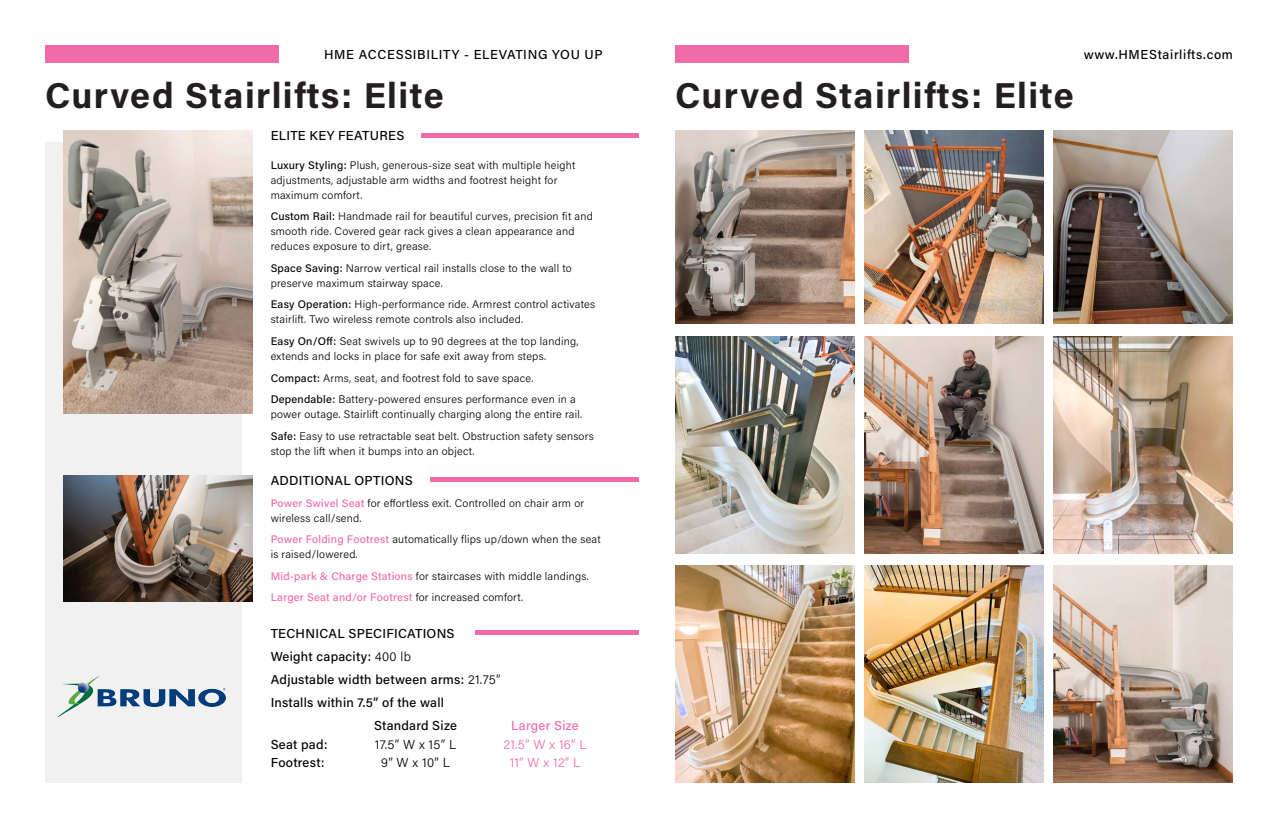
<style>
.page{position:relative;width:1278px;height:828px;background:#fff}
.page>*{position:absolute;margin:0;border:0;box-sizing:border-box;transform-origin:0 0}
.t1{font:700 36px "Acumin Pro";letter-spacing:.04em;color:#231f20}
.t2{font:500 13px "Acumin Pro";letter-spacing:.02em;color:#000}
.t3{font:500 13px "Acumin Pro";letter-spacing:.055em;color:#000}
.t4{font:500 13px "Acumin Pro";letter-spacing:.05em;color:#000}
.t5{font:300 13px "Acumin Pro";letter-spacing:.03em;color:#f06ba8}
.t6{font:300 13px "Acumin Pro";color:#000}
.t7{font:500 13px "Acumin Pro";letter-spacing:.02em;color:#f06ba8}
.t8{font:300 11px/15px "Acumin Pro";letter-spacing:.02em;color:#040503}
.t9{font:500 11px "Acumin Pro";letter-spacing:.02em;color:#f06ba8}
.s1{font-weight:500}
.s2{font-weight:500;color:#f06ba8}
.s3{font-weight:300;color:#040503}
.s4{font-weight:300}
</style>
<div class="page">
<img style="left:675px;top:566px;width:180px;height:217px">
<img style="left:1053px;top:566px;width:180px;height:217px">
<img style="left:864px;top:336px;width:180px;height:217px">
<img style="left:1053px;top:336px;width:180px;height:218px">
<img style="left:675px;top:336px;width:180px;height:218px">
<img style="left:864px;top:566px;width:180px;height:217px">
<img style="left:864px;top:131px;width:180px;height:193px">
<img style="left:675px;top:131px;width:180px;height:193px">
<img style="left:1053px;top:131px;width:180px;height:193px">
<div style="left:45px;top:142px;width:197px;height:641px;background:#f1f1f1"></div>
<img style="left:63px;top:131px;width:190px;height:283px">
<img style="left:59px;top:676px;width:166px;height:41px">
<img style="left:63px;top:475px;width:190px;height:126px">
<div style="left:431px;top:477px;width:208px;height:5px;background:#f06ba8"></div>
<div style="left:475px;top:630px;width:164px;height:5px;background:#f06ba8"></div>
<div style="left:422px;top:133px;width:217px;height:5px;background:#f06ba8"></div>
<div style="left:45px;top:45px;width:234px;height:18px;background:#f06ba8"></div>
<div style="left:675px;top:45px;width:234px;height:18px;background:#f06ba8"></div>
<p class="t3" style="left:324px;top:45px;width:280px">HME ACCESSIBILITY - ELEVATING YOU UP</p>
<p class="t4" style="left:1084px;top:45px;width:151px">www.HMEStairlifts.com</p>
<p class="t1" style="left:45px;top:70px;width:400px">Curved Stairlifts: Elite</p>
<p class="t1" style="left:675px;top:70px;width:400px">Curved Stairlifts: Elite</p>
<p class="t2" style="left:271px;top:127px;width:135px">ELITE KEY FEATURES</p>
<p class="t8" style="left:271px;top:157px;width:306px"><span class="s1">Luxury Styling:</span> Plush, generous-size seat with multiple height</p>
<p class="t8" style="left:271px;top:172px;width:288px">adjustments, adjustable arm widths and footrest height for</p>
<p class="t8" style="left:271px;top:187px;width:93px">maximum comfort.</p>
<p class="t8" style="left:271px;top:208px;width:324px"><span class="s1">Custom Rail:</span> Handmade rail for beautiful curves, precision fit and smooth ride. Covered gear rack gives a clean appearance and</p>
<p class="t8" style="left:271px;top:238px;width:162px">reduces exposure to dirt, grease.</p>
<p class="t8" style="left:271px;top:260px;width:303px"><span class="s1">Space Saving:</span> Narrow vertical rail installs close to the wall to</p>
<p class="t8" style="left:271px;top:275px;width:174px">preserve maximum stairway space.</p>
<p class="t8" style="left:271px;top:297px;width:326px"><span class="s1">Easy Operation:</span> High-performance ride. Armrest control activates stairlift. Two wireless remote controls also included.</p>
<p class="t8" style="left:271px;top:333px;width:309px"><span class="s1">Easy On/Off:</span> Seat swivels up to 90 degrees at the top landing,</p>
<p class="t8" style="left:271px;top:348px;width:277px">extends and locks in place for safe exit away from steps.</p>
<p class="t8" style="left:271px;top:370px;width:264px"><span class="s1">Compact:</span> Arms, seat, and footrest fold to save space.</p>
<p class="t8" style="left:271px;top:391px;width:307px"><span class="s1">Dependable:</span> Battery-powered ensures performance even in a</p>
<p class="t8" style="left:271px;top:406px;width:313px">power outage. Stairlift continually charging along the entire rail.</p>
<p class="t8" style="left:271px;top:428px;width:325px"><span class="s1">Safe:</span> Easy to use retractable seat belt. Obstruction safety sensors stop the lift when it bumps into an object.</p>
<p class="t2" style="left:271px;top:471px;width:144px">ADDITIONAL OPTIONS</p>
<p class="t8" style="left:271px;top:495px;width:315px"><span class="s2">Power Swivel Seat</span> for effortless exit. Controlled on chair arm or wireless call/send.</p>
<p class="t8" style="left:271px;top:531px;width:332px"><span class="s2">Power Folding Footrest</span> automatically flips up/down when the seat is raised/lowered.</p>
<p class="t8" style="left:271px;top:568px;width:320px"><span class="s2">Mid-park &amp; Charge Stations</span> for staircases with middle landings.</p>
<p class="t9" style="left:271px;top:590px;width:254px">Larger Seat and/or Footrest <span class="s3">for increased comfort.</span></p>
<p class="t2" style="left:271px;top:624px;width:185px">TECHNICAL SPECIFICATIONS</p>
<p class="t2" style="left:271px;top:647px;width:142px">Weight capacity: <span class="s4">400 lb</span></p>
<p class="t2" style="left:271px;top:670px;width:231px">Adjustable width between arms: <span class="s4">21.75”</span></p>
<p class="t2" style="left:271px;top:693px;width:175px">Installs within 7.5” of the wall</p>
<p class="t2" style="left:271px;top:735px;width:58px">Seat pad:</p>
<p class="t6" style="left:375px;top:735px;width:83px">17.5” W x 15” L</p>
<p class="t5" style="left:504px;top:735px;width:85px">21.5” W x 16” L</p>
<p class="t2" style="left:271px;top:754px;width:55px">Footrest:</p>
<p class="t6" style="left:381px;top:754px;width:70px">9” W x 10” L</p>
<p class="t5" style="left:510px;top:754px;width:72px">11” W x 12” L</p>
<p class="t2" style="left:374px;top:716px;width:84px">Standard Size</p>
<p class="t7" style="left:511px;top:716px;width:69px">Larger Size</p>
</div>
